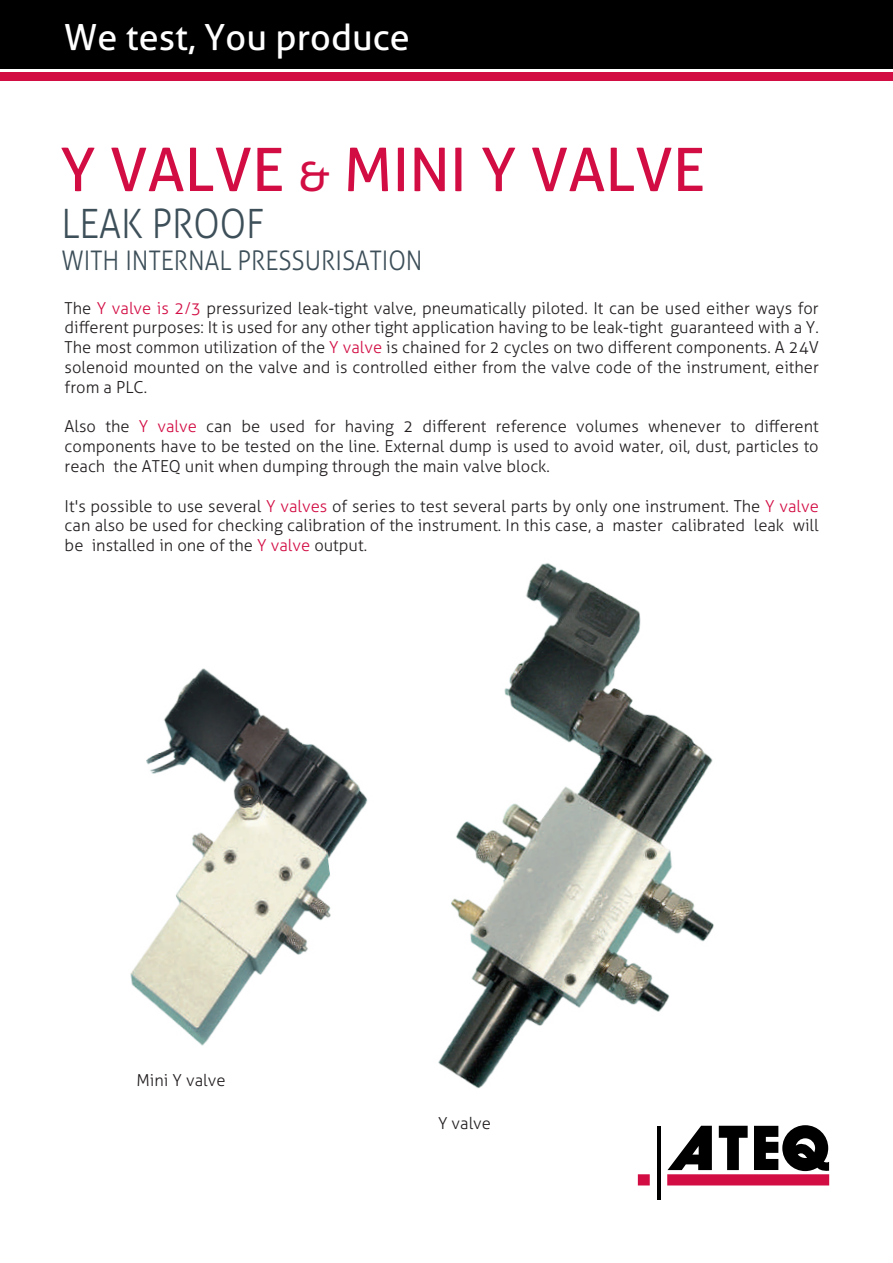
<style>
.page{position:relative;width:893px;height:1263px;background:#fff}
.page>*{position:absolute;margin:0;border:0;box-sizing:border-box;transform-origin:0 0}
.t1{font:60px "Aller";color:#d20d44}
.t2{font:300 40.5px "Aller";color:#3d4f59;scale:.9 1}
.t3{font:36px "Aller";color:#fff}
.t4{font:300 27px "Aller";color:#3d4f59;scale:.9 1}
.t5{font:300 16.5px/19.8px "Aller";color:#231f20;text-align:justify}
.s1{font-size:40.5px}
.s2{color:#d20d44}
</style>
<div class="page">
<img style="left:130px;top:563px;width:584px;height:526px">
<div style="left:0;top:72px;width:893px;height:9px;background:#d20d44"></div>
<div style="left:0;top:0;width:893px;height:68px;background:#000001"></div>
<hr style="left:657px;top:1126px;width:3px;height:73px;background:#000001">
<svg style="left:638px;top:1125px;width:191px;height:60px"></svg>
<h3 class="t3" style="left:64px;top:15px;width:347px">We test, You produce</h3>
<h1 class="t1" style="left:60px;top:133px;width:646px">Y VALVE <span class="s1">&amp;</span> MINI Y VALVE</h1>
<h2 class="t2" style="left:61px;top:199px;width:227px">LEAK PROOF</h2>
<h3 class="t4" style="left:61px;top:244px;width:403px">WITH INTERNAL PRESSURISATION</h3>
<p class="t5" style="left:65px;top:298px;width:756px">The <span class="s2">Y valve is 2/3</span> pressurized leak-tight valve, pneumatically piloted. It can be used either ways for different purposes: It is used for any other tight application having to be leak-tight guaranteed with a Y.<br>The most common utilization of the <span class="s2">Y valve</span> is chained for 2 cycles on two different components. A 24V solenoid mounted on the valve and is controlled either from the valve code of the instrument, either from a PLC.</p>
<p class="t5" style="left:65px;top:417px;width:756px">Also the <span class="s2">Y valve</span> can be used for having 2 different reference volumes whenever to different components have to be tested on the line. External dump is used to avoid water, oil, dust, particles to reach the ATEQ unit when dumping through the main valve block.</p>
<p class="t5" style="left:65px;top:496px;width:756px">It's possible to use several <span class="s2">Y valves</span> of series to test several parts by only one instrument. The <span class="s2">Y valve </span>can also be used for checking calibration of the instrument. In this case, a master calibrated leak will be installed in one of the <span class="s2">Y valve</span> output.</p>
<p class="t5" style="left:137px;top:1070px;width:91px">Mini Y valve</p>
<p class="t5" style="left:438px;top:1114px;width:54px">Y valve</p>
</div>
